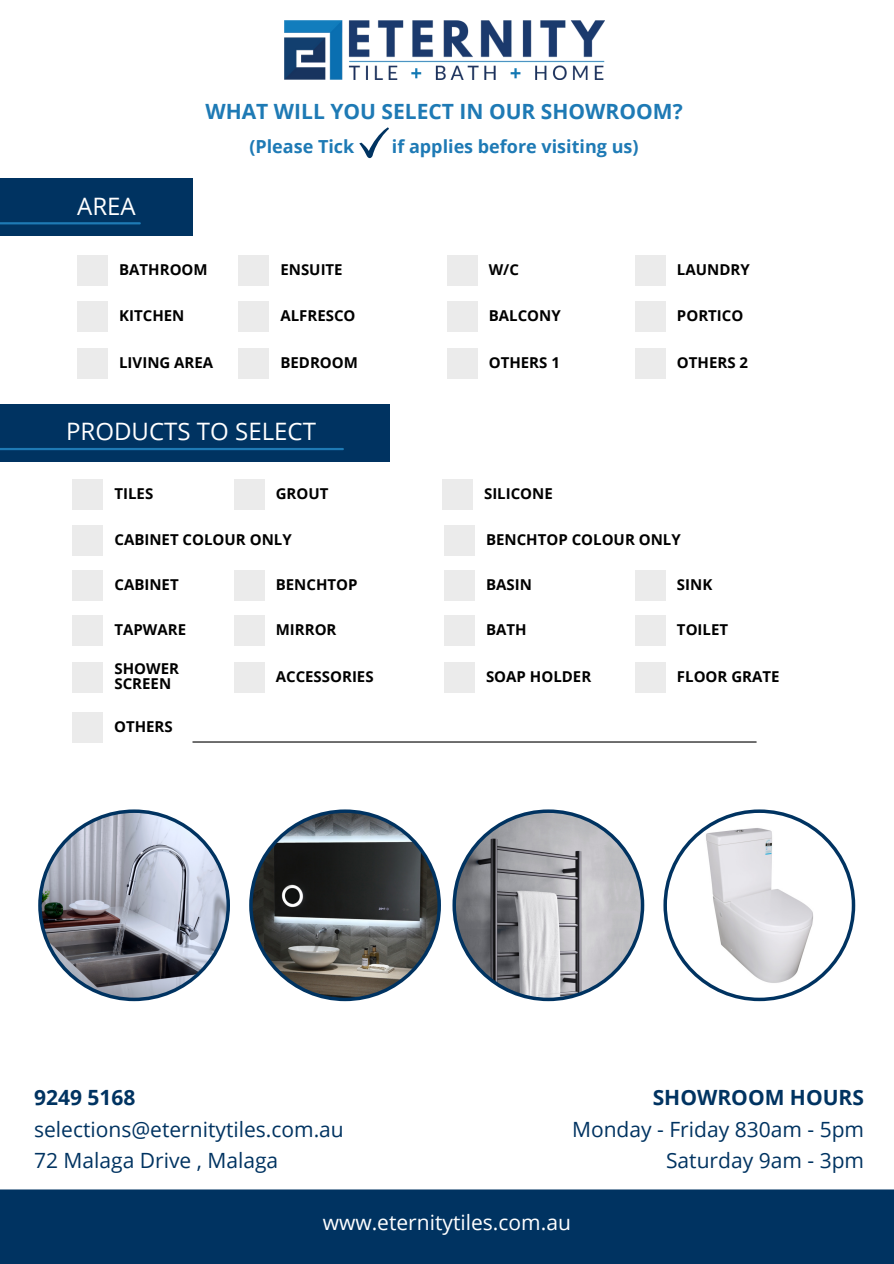
<style>
.page{position:relative;width:894px;height:1264px;background:#fff}
.page>*{position:absolute;margin:0;border:0;box-sizing:border-box;transform-origin:0 0}
.t1{font:24px "Open Sans";color:#fff}
.t2{font:21px/31.5px "Open Sans";color:#003361;text-align:right}
.t3{font:700 21px "Open Sans";color:#1e7ab5}
.t4{font:21px "Open Sans";color:#fff}
.t5{font:700 21px "Open Sans";color:#003361}
.t6{font:700 18px "Open Sans";color:#1e7ab5}
.t7{font:700 15px/14.7px "Open Sans";color:#000}
.s1{font-weight:700}
</style>
<div class="page">
<div style="left:0;top:1189px;width:893px;height:74px;background:#003361"></div>
<img style="left:284px;top:21px;width:320px;height:58px">
<svg style="left:359px;top:127px;width:29px;height:31px"></svg>
<div style="left:0;top:178px;width:192px;height:58px;background:#003361"></div>
<hr style="left:0;top:222px;width:140px;height:2px;background:#1e7ab5">
<div style="left:0;top:404px;width:389px;height:58px;background:#003361"></div>
<hr style="left:0;top:448px;width:343px;height:2px;background:#1e7ab5">
<div style="left:446px;top:301px;width:31px;height:31px;background:#ebebeb"></div>
<div style="left:446px;top:348px;width:31px;height:31px;background:#ebebeb"></div>
<div style="left:77px;top:301px;width:31px;height:31px;background:#ebebeb"></div>
<div style="left:77px;top:348px;width:31px;height:31px;background:#ebebeb"></div>
<div style="left:238px;top:301px;width:31px;height:31px;background:#ebebeb"></div>
<div style="left:238px;top:348px;width:31px;height:31px;background:#ebebeb"></div>
<div style="left:77px;top:256px;width:31px;height:30px;background:#ebebeb"></div>
<div style="left:238px;top:256px;width:31px;height:30px;background:#ebebeb"></div>
<div style="left:446px;top:256px;width:31px;height:30px;background:#ebebeb"></div>
<div style="left:635px;top:256px;width:30px;height:30px;background:#ebebeb"></div>
<div style="left:635px;top:301px;width:30px;height:31px;background:#ebebeb"></div>
<div style="left:635px;top:348px;width:30px;height:31px;background:#ebebeb"></div>
<div style="left:72px;top:479px;width:31px;height:30px;background:#ebebeb"></div>
<div style="left:234px;top:479px;width:30px;height:30px;background:#ebebeb"></div>
<div style="left:442px;top:479px;width:30px;height:30px;background:#ebebeb"></div>
<div style="left:72px;top:525px;width:31px;height:31px;background:#ebebeb"></div>
<div style="left:444px;top:525px;width:30px;height:31px;background:#ebebeb"></div>
<div style="left:72px;top:615px;width:31px;height:31px;background:#ebebeb"></div>
<div style="left:72px;top:662px;width:31px;height:31px;background:#ebebeb"></div>
<div style="left:234px;top:615px;width:30px;height:31px;background:#ebebeb"></div>
<div style="left:234px;top:662px;width:30px;height:31px;background:#ebebeb"></div>
<div style="left:72px;top:570px;width:31px;height:31px;background:#ebebeb"></div>
<div style="left:234px;top:570px;width:30px;height:31px;background:#ebebeb"></div>
<div style="left:444px;top:615px;width:30px;height:31px;background:#ebebeb"></div>
<div style="left:444px;top:662px;width:30px;height:31px;background:#ebebeb"></div>
<div style="left:444px;top:570px;width:30px;height:31px;background:#ebebeb"></div>
<div style="left:635px;top:615px;width:30px;height:31px;background:#ebebeb"></div>
<div style="left:635px;top:662px;width:30px;height:31px;background:#ebebeb"></div>
<div style="left:635px;top:570px;width:30px;height:31px;background:#ebebeb"></div>
<div style="left:72px;top:712px;width:31px;height:30px;background:#ebebeb"></div>
<hr style="left:193px;top:741px;width:563px;height:1px;background:#000">
<svg style="left:38px;top:809px;width:192px;height:192px"></svg>
<svg style="left:249px;top:809px;width:192px;height:192px"></svg>
<svg style="left:452px;top:809px;width:192px;height:192px"></svg>
<svg style="left:663px;top:809px;width:192px;height:192px"></svg>
<p class="t1" style="left:77px;top:190px;width:60px">AREA</p>
<h3 class="t3" style="left:205px;top:97px;width:478px">WHAT WILL YOU SELECT IN OUR SHOWROOM?</h3>
<h3 class="t6" style="left:249px;top:134px;width:106px">(Please Tick</h3>
<h3 class="t6" style="left:392px;top:134px;width:248px">if applies before visiting us)</h3>
<p class="t7" style="left:119px;top:262px;width:90px">BATHROOM</p>
<p class="t7" style="left:280px;top:262px;width:64px">ENSUITE</p>
<p class="t7" style="left:119px;top:308px;width:67px">KITCHEN</p>
<p class="t7" style="left:119px;top:355px;width:96px">LIVING AREA</p>
<p class="t7" style="left:280px;top:308px;width:77px">ALFRESCO</p>
<p class="t7" style="left:280px;top:355px;width:79px">BEDROOM</p>
<p class="t1" style="left:66px;top:414px;width:251px">PRODUCTS TO SELECT</p>
<p class="t7" style="left:488px;top:262px;width:32px">W/C</p>
<p class="t7" style="left:488px;top:308px;width:73px">BALCONY</p>
<p class="t7" style="left:488px;top:355px;width:73px">OTHERS 1</p>
<p class="t7" style="left:114px;top:485px;width:40px">TILES</p>
<p class="t7" style="left:276px;top:485px;width:54px">GROUT</p>
<p class="t7" style="left:484px;top:485px;width:70px">SILICONE</p>
<p class="t7" style="left:676px;top:262px;width:74px">LAUNDRY</p>
<p class="t7" style="left:676px;top:308px;width:68px">PORTICO</p>
<p class="t7" style="left:676px;top:355px;width:73px">OTHERS 2</p>
<p class="t7" style="left:114px;top:532px;width:179px">CABINET COLOUR ONLY</p>
<p class="t7" style="left:486px;top:532px;width:196px">BENCHTOP COLOUR ONLY</p>
<p class="t7" style="left:114px;top:577px;width:66px">CABINET</p>
<p class="t7" style="left:114px;top:622px;width:73px">TAPWARE</p>
<p class="t7" style="left:114px;top:661px;width:66px">SHOWER<br>SCREEN</p>
<h2 class="t7" style="left:114px;top:718px;width:60px">OTHERS</h2>
<p class="t7" style="left:276px;top:577px;width:83px">BENCHTOP</p>
<p class="t7" style="left:276px;top:622px;width:62px">MIRROR</p>
<p class="t7" style="left:276px;top:669px;width:99px">ACCESSORIES</p>
<p class="t7" style="left:486px;top:577px;width:47px">BASIN</p>
<p class="t7" style="left:486px;top:622px;width:42px">BATH</p>
<p class="t7" style="left:486px;top:669px;width:107px">SOAP HOLDER</p>
<p class="t7" style="left:676px;top:577px;width:37px">SINK</p>
<p class="t7" style="left:676px;top:622px;width:53px">TOILET</p>
<p class="t7" style="left:676px;top:669px;width:104px">FLOOR GRATE</p>
<h2 class="t5" style="left:34px;top:1082px;width:103px">9249 5168</h2>
<h2 class="t2" style="left:34px;top:1112px;width:311px;text-align:left">selections@eternitytiles.com.au<br>72 Malaga Drive , Malaga</h2>
<p class="t2" style="left:572px;top:1081px;width:293px"><span class="s1">SHOWROOM HOURS<br></span>Monday - Friday 830am - 5pm</p>
<p class="t2" style="left:666px;top:1144px;width:199px">Saturday 9am - 3pm</p>
<p class="t4" style="left:322px;top:1207px;width:249px">www.eternitytiles.com.au</p>
</div>
